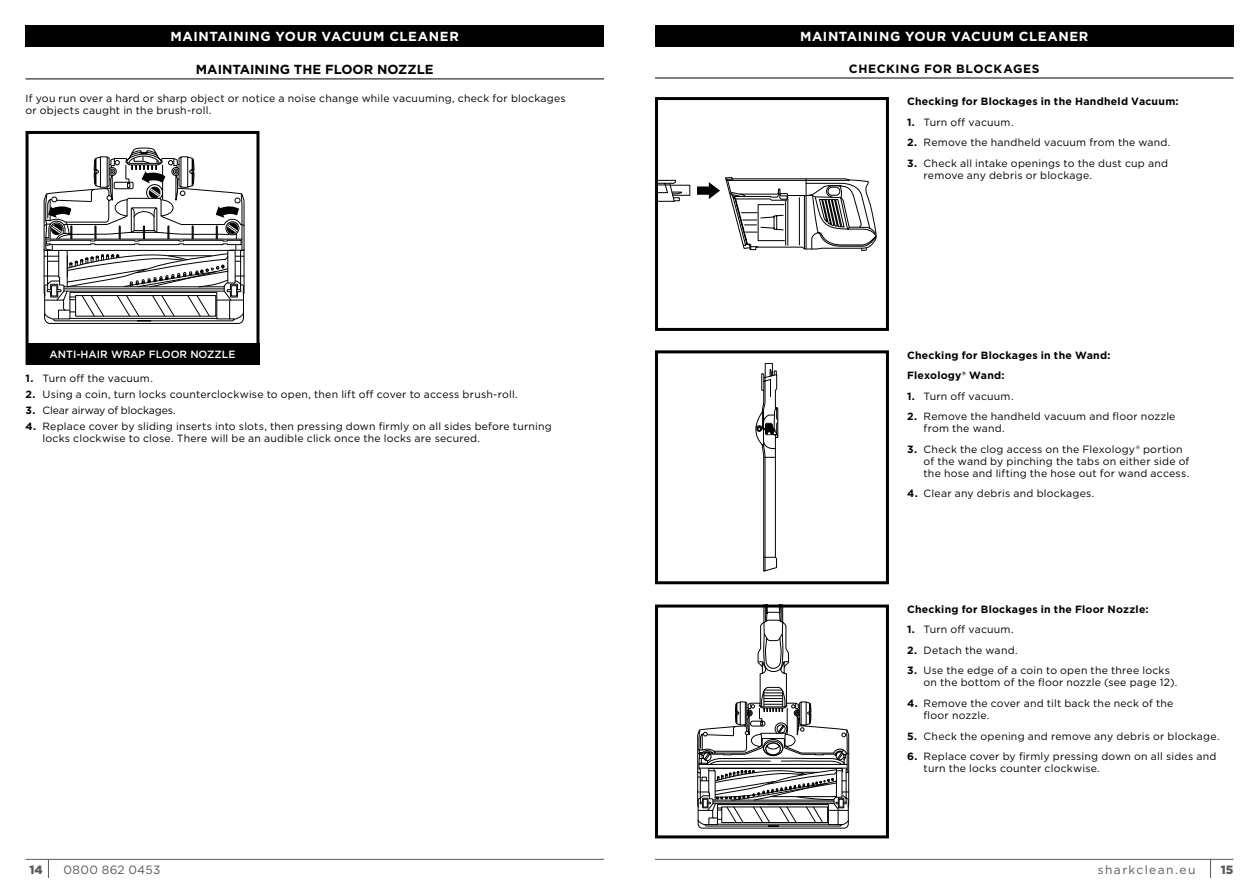
<style>
.page{position:relative;width:1259px;height:893px;background:#fff}
.page>*{position:absolute;margin:0;border:0;box-sizing:border-box;transform-origin:0 0}
.t1{font:700 13.2px "Gotham";letter-spacing:.045em;color:#fff}
.t2{font:700 13.2px "Gotham";color:#000}
.t3{font:700 12px "Gotham";letter-spacing:.05em;color:#000}
.t4{font:12px "Gotham";letter-spacing:.1em;color:#58595b}
.t5{font:12px "Gotham";letter-spacing:.03em;color:#58595b}
.t6{font:900 12px "Gotham";color:#58595b}
.t7{font:10.5px/12px "Gotham";letter-spacing:.02em;color:#000}
.t8{font:700 10.5px/20.5px "Gotham";letter-spacing:.025em;color:#000}
.t9{font:10.5px "Gotham";letter-spacing:-.01em;color:#000}
.t10{font:500 10.5px "Gotham";color:#fff}
.s1{font-weight:700}
</style>
<div class="page">
<hr style="left:655px;top:859px;width:578px;height:1px;background:#58595b">
<svg style="left:1210px;top:860px;width:1px;height:18px"></svg>
<hr style="left:26px;top:859px;width:578px;height:1px;background:#58595b">
<svg style="left:48px;top:860px;width:1px;height:18px"></svg>
<div style="left:26px;top:26px;width:578px;height:21px;background:#000"></div>
<hr style="left:26px;top:79px;width:578px;height:1px;background:#000">
<svg style="left:659px;top:180px;width:31px;height:22px"></svg>
<div style="left:655px;top:97px;width:234px;height:234px;border:3px solid #000"></div>
<div style="left:655px;top:350px;width:234px;height:234px;border:3px solid #000"></div>
<svg style="left:697px;top:608px;width:152px;height:220px"></svg>
<div style="left:655px;top:604px;width:234px;height:234px;border:3px solid #000"></div>
<hr style="left:655px;top:78px;width:578px;height:1px;background:#000">
<div style="left:655px;top:26px;width:578px;height:21px;background:#000"></div>
<div style="left:26px;top:131px;width:233px;height:234px;border:3px solid #000"></div>
<div style="left:26px;top:344px;width:233px;height:21px;background:#000"></div>
<svg style="left:697px;top:177px;width:179px;height:74px"></svg>
<svg style="left:755px;top:363px;width:23px;height:209px"></svg>
<svg style="left:44px;top:148px;width:200px;height:176px"></svg>
<p class="t1" style="left:170px;top:28px;width:290px">MAINTAINING YOUR VACUUM CLEANER</p>
<p class="t2" style="left:196px;top:61px;width:239px">MAINTAINING THE FLOOR NOZZLE</p>
<p class="t7" style="left:26px;top:92px;width:542px">If you run over a hard or sharp object or notice a noise change while vacuuming, check for blockages or objects caught in the brush-roll.</p>
<p class="t8" style="left:907px;top:91px;width:273px">Checking for Blockages in the Handheld Vacuum:</p>
<p class="t7" style="left:907px;top:116px;width:108px"><span class="s1">1.</span> Turn off vacuum.</p>
<p class="t7" style="left:907px;top:137px;width:265px"><span class="s1">2.</span> Remove the handheld vacuum from the wand.</p>
<p class="t7" style="left:923px;top:157px;width:246px;text-indent:-16px"><span class="s1">3.</span> Check all intake openings to the dust cup and remove any debris or blockage.</p>
<p class="t1" style="left:800px;top:28px;width:290px">MAINTAINING YOUR VACUUM CLEANER</p>
<p class="t3" style="left:849px;top:61px;width:192px">CHECKING FOR BLOCKAGES</p>
<p class="t10" style="left:50px;top:348px;width:187px">ANTI-HAIR WRAP FLOOR NOZZLE</p>
<p class="t8" style="left:907px;top:345px;width:205px">Checking for Blockages in the Wand:<br>Flexology® Wand:</p>
<p class="t7" style="left:907px;top:390px;width:108px"><span class="s1">1.</span> Turn off vacuum.</p>
<p class="t7" style="left:923px;top:410px;width:253px;text-indent:-16px"><span class="s1">2.</span> Remove the handheld vacuum and floor nozzle from the wand.</p>
<p class="t7" style="left:923px;top:443px;width:267px;text-indent:-16px"><span class="s1">3.</span> Check the clog access on the Flexology® portion of the wand by pinching the tabs on either side of the hose and lifting the hose out for wand access.</p>
<p class="t7" style="left:907px;top:487px;width:189px"><span class="s1">4.</span> Clear any debris and blockages.</p>
<p class="t7" style="left:26px;top:372px;width:129px"><span class="s1">1.</span> Turn off the vacuum.</p>
<p class="t7" style="left:26px;top:388px;width:493px"><span class="s1">2.</span> Using a coin, turn locks counterclockwise to open, then lift off cover to access brush-roll.</p>
<p class="t9" style="left:26px;top:404px;width:152px"><span class="s1">3.</span> Clear airway of blockages.</p>
<p class="t7" style="left:43px;top:420px;width:511px;text-indent:-17px"><span class="s1">4.</span> Replace cover by sliding inserts into slots, then pressing down firmly on all sides before turning locks clockwise to close. There will be an audible click once the locks are secured.</p>
<p class="t8" style="left:907px;top:599px;width:243px">Checking for Blockages in the Floor Nozzle:</p>
<p class="t7" style="left:907px;top:623px;width:108px"><span class="s1">1.</span> Turn off vacuum.</p>
<p class="t7" style="left:907px;top:644px;width:112px"><span class="s1">2.</span> Detach the wand.</p>
<p class="t7" style="left:923px;top:664px;width:255px;text-indent:-16px"><span class="s1">3.</span> Use the edge of a coin to open the three locks on the bottom of the floor nozzle (see page 12).</p>
<p class="t7" style="left:923px;top:697px;width:251px;text-indent:-16px"><span class="s1">4.</span> Remove the cover and tilt back the neck of the floor nozzle.</p>
<p class="t7" style="left:907px;top:730px;width:314px"><span class="s1">5.</span> Check the opening and remove any debris or blockage.</p>
<p class="t7" style="left:923px;top:750px;width:294px;text-indent:-16px"><span class="s1">6.</span> Replace cover by firmly pressing down on all sides and turn the locks counter clockwise.</p>
<p class="t6" style="left:29px;top:861px;width:15px">14</p>
<p class="t5" style="left:64px;top:862px;width:98px">0800 862 0453</p>
<p class="t4" style="left:1097px;top:862px;width:99px">sharkclean.eu</p>
<p class="t6" style="left:1220px;top:861px;width:14px">15</p>
</div>
